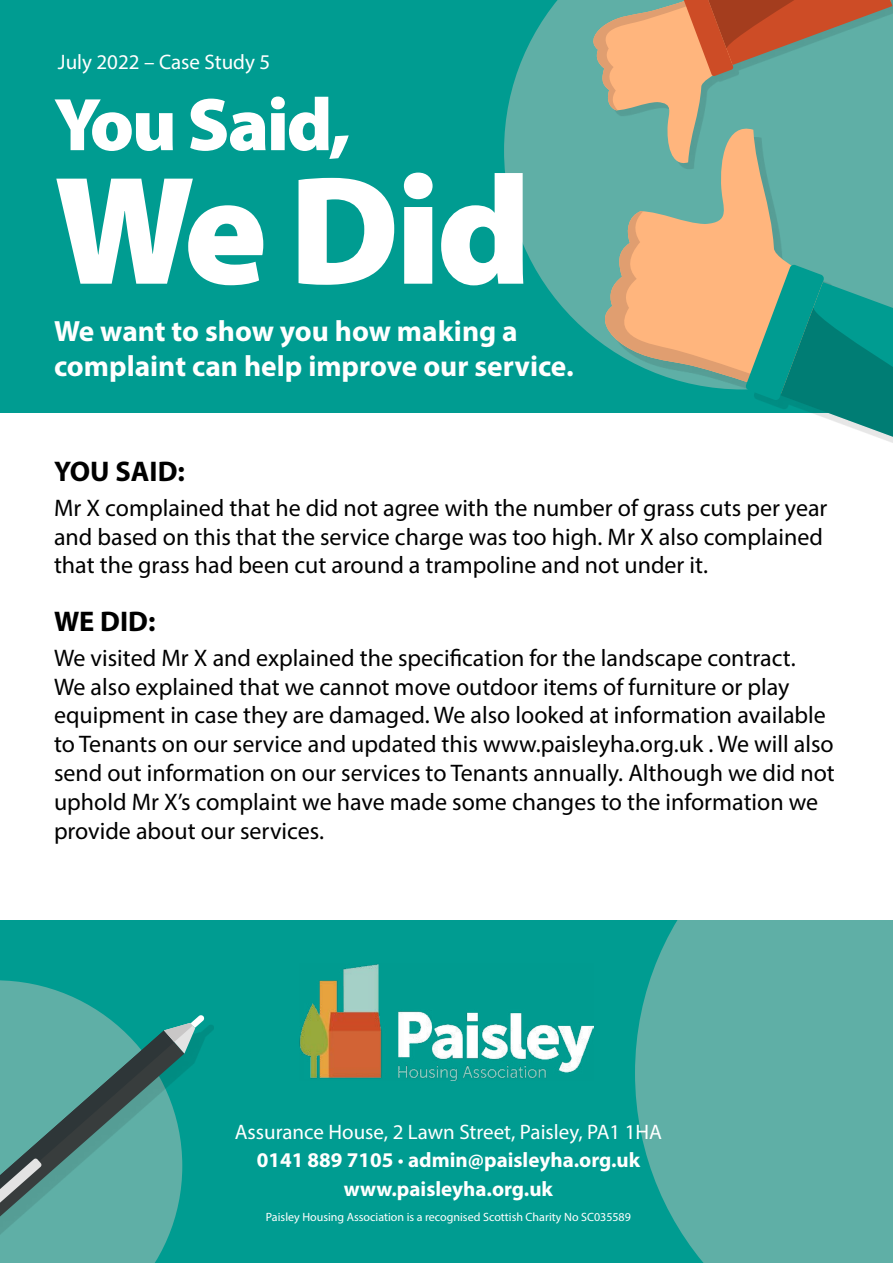
<style>
.page{position:relative;width:893px;height:1263px;background:#fff}
.page>*{position:absolute;margin:0;border:0;box-sizing:border-box;transform-origin:0 0}
.t1{font:900 155.85px "Myriad Pro";color:#fff}
.t2{font:900 75.3px "Myriad Pro";letter-spacing:-.03em;color:#fff}
.t3{font:700 29.4px/35.2px "Myriad Pro";color:#fff}
.t4{font:700 28.5px "Myriad Pro";color:#000}
.t5{font:24px/28.8px "Myriad Pro";color:#000}
.t6{font:700 21px/28.5px "Myriad Pro";color:#fff;text-align:center}
.t7{font:21px "Myriad Pro";color:#fff}
.t8{font:12px "Myriad Pro";color:#fff}
.s1{font-weight:400}
</style>
<div class="page">
<div style="left:0;top:0;width:893px;height:412px;background:#009c91"></div>
<div style="left:0;top:921px;width:893px;height:342px;background:#009c91"></div>
<svg style="left:635px;top:921px;width:258px;height:342px;background:#58ada4"></svg>
<svg style="left:504px;top:0;width:92px;height:339px;fill:#5fafa6"></svg>
<svg style="left:0;top:980px;width:104px;height:35px;fill:#5fafa6"></svg>
<img style="left:300px;top:964px;width:293px;height:116px">
<div style="left:0;top:1024px;width:214px;height:239px;background:#000;opacity:.1"></div>
<svg style="left:0;top:1015px;width:204px;height:239px;background:#4e9b94"></svg>
<svg style="left:596px;top:167px;width:297px;height:44px;background:#75af9f"></svg>
<svg style="left:596px;top:211px;width:297px;height:202px;background:#a3ac8b"></svg>
<svg style="left:745px;top:264px;width:148px;height:179px"></svg>
<svg style="left:588px;top:110px;width:303px;height:57px;background:#73af9f"></svg>
<svg style="left:588px;top:0;width:304px;height:110px;background:#a39579"></svg>
<p class="t7" style="left:58px;top:49px;width:214px">July 2022 – Case Study 5</p>
<h2 class="t2" style="left:54px;top:74px;width:298px">You Said,</h2>
<h1 class="t1" style="left:54px;top:127px;width:479px">We Did</h1>
<p class="t3" style="left:54px;top:312px;width:521px">We want to show you how making a complaint can help improve our service.</p>
<p class="t4" style="left:54px;top:452px;width:132px">YOU SAID:</p>
<p class="t5" style="left:54px;top:493px;width:775px">Mr X complained that he did not agree with the number of grass cuts per year and based on this that the service charge was too high. Mr X also complained that the grass had been cut around a trampoline and not under it.</p>
<p class="t4" style="left:54px;top:602px;width:103px">WE DID:</p>
<p class="t5" style="left:54px;top:643px;width:782px">We visited Mr X and explained the specification for the landscape contract.<br>We also explained that we cannot move outdoor items of furniture or play equipment in case they are damaged. We also looked at information available to Tenants on our service and updated this www.paisleyha.org.uk . We will also send out information on our services to Tenants annually. Although we did not uphold Mr X’s complaint we have made some changes to the information we provide about our services.</p>
<p class="t6" style="left:235px;top:1117px;width:429px"><span class="s1">Assurance House, 2 Lawn Street, Paisley, PA1 1HA<br></span>0141 889 7105 <span class="s1">•</span> admin@paisleyha.org.uk www.paisleyha.org.uk</p>
<p class="t8" style="left:266px;top:1210px;width:367px">Paisley Housing Association is a recognised Scottish Charity No SC035589</p>
</div>
